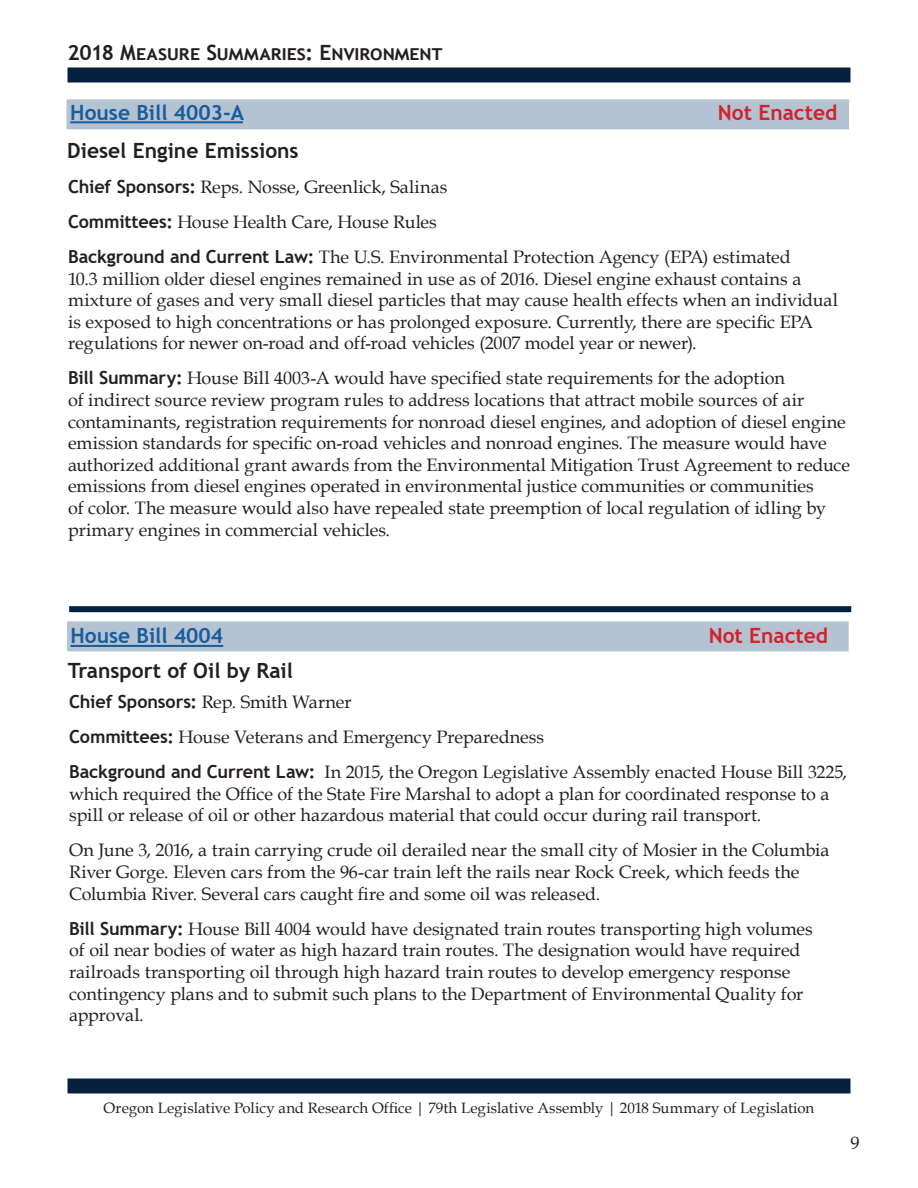
<style>
.page{position:relative;width:918px;height:1188px;background:#fff}
.page>*{position:absolute;margin:0;border:0;box-sizing:border-box;transform-origin:0 0}
.Bill_Title{font:700 21px "Trebuchet MS";color:#231f20}
.Committee_Name{font:700 21px "Trebuchet MS";color:#231f20}
.Bill_Title-2{font:700 21px "Trebuchet MS";color:#175d9e}
.Bill_Title-3{font:700 21px "Trebuchet MS";color:#d1232a}
.t1{font:18px/21.6px "Book Antiqua";color:#231f20}
.t2{font:15px "Book Antiqua";letter-spacing:.005em;color:#231f20}
.s1{font-family:"Trebuchet MS";font-weight:700}
</style>
<div class="page">
<div style="left:68px;top:68px;width:782px;height:14px;background:#06213f"></div>
<div style="left:68px;top:1078px;width:782px;height:16px;background:#06213f"></div>
<div style="left:67px;top:99px;width:782px;height:30px;background:#b5c2d2"></div>
<hr style="left:70px;top:121px;width:173px;height:2px;background:#175d9e">
<div style="left:67px;top:621px;width:782px;height:30px;background:#b5c2d2"></div>
<hr style="left:70px;top:645px;width:153px;height:2px;background:#175d9e">
<div style="left:69px;top:606px;width:782px;height:6px;background:#002141"></div>
<p class="Committee_Name" style="left:68px;top:39px;width:374px">2018 Measure Summaries: Environment</p>
<p class="Bill_Title-2" style="left:70px;top:99px;width:175px">House Bill 4003-A</p>
<p class="Bill_Title-3" style="left:718px;top:99px;width:121px">Not Enacted</p>
<p class="Bill_Title" style="left:67px;top:138px;width:233px">Diesel Engine Emissions</p>
<p class="t1" style="left:68px;top:175px;width:381px"><span class="s1">Chief Sponsors:</span> Reps. Nosse, Greenlick, Salinas</p>
<p class="t1" style="left:68px;top:211px;width:370px"><span class="s1">Committees:</span> House Health Care, House Rules</p>
<p class="t1" style="left:68px;top:246px;width:771px"><span class="s1">Background and Current Law:</span> The U.S. Environmental Protection Agency (EPA) estimated<br>10.3 million older diesel engines remained in use as of 2016. Diesel engine exhaust contains a mixture of gases and very small diesel particles that may cause health effects when an individual is exposed to high concentrations or has prolonged exposure. Currently, there are specific EPA regulations for newer on-road and off-road vehicles (2007 model year or newer).</p>
<p class="t1" style="left:68px;top:367px;width:783px"><span class="s1">Bill Summary:</span> House Bill 4003-A would have specified state requirements for the adoption<br>of indirect source review program rules to address locations that attract mobile sources of air contaminants, registration requirements for nonroad diesel engines, and adoption of diesel engine emission standards for specific on-road vehicles and nonroad engines. The measure would have authorized additional grant awards from the Environmental Mitigation Trust Agreement to reduce emissions from diesel engines operated in environmental justice communities or communities<br>of color. The measure would also have repealed state preemption of local regulation of idling by primary engines in commercial vehicles.</p>
<p class="Bill_Title-2" style="left:70px;top:623px;width:154px">House Bill 4004</p>
<p class="Bill_Title-3" style="left:709px;top:623px;width:121px">Not Enacted</p>
<p class="Bill_Title" style="left:68px;top:657px;width:227px">Transport of Oil by Rail</p>
<p class="t1" style="left:69px;top:691px;width:284px"><span class="s1">Chief Sponsors:</span> Rep. Smith Warner</p>
<p class="t1" style="left:69px;top:726px;width:477px"><span class="s1">Committees:</span> House Veterans and Emergency Preparedness</p>
<p class="t1" style="left:69px;top:761px;width:779px"><span class="s1">Background and Current Law:</span> In 2015, the Oregon Legislative Assembly enacted House Bill 3225, which required the Office of the State Fire Marshal to adopt a plan for coordinated response to a spill or release of oil or other hazardous material that could occur during rail transport.</p>
<p class="t1" style="left:69px;top:839px;width:762px">On June 3, 2016, a train carrying crude oil derailed near the small city of Mosier in the Columbia<br>River Gorge. Eleven cars from the 96-car train left the rails near Rock Creek, which feeds the<br>Columbia River. Several cars caught fire and some oil was released.</p>
<p class="t1" style="left:69px;top:917px;width:745px"><span class="s1">Bill Summary:</span> House Bill 4004 would have designated train routes transporting high volumes of oil near bodies of water as high hazard train routes. The designation would have required railroads transporting oil through high hazard train routes to develop emergency response contingency plans and to submit such plans to the Department of Environmental Quality for approval.</p>
<p class="t2" style="left:104px;top:1097px;width:712px">Oregon Legislative Policy and Research Office | 79th Legislative Assembly | 2018 Summary of Legislation</p>
<p class="t1" style="left:850px;top:1131px;width:10px">9</p>
</div>
